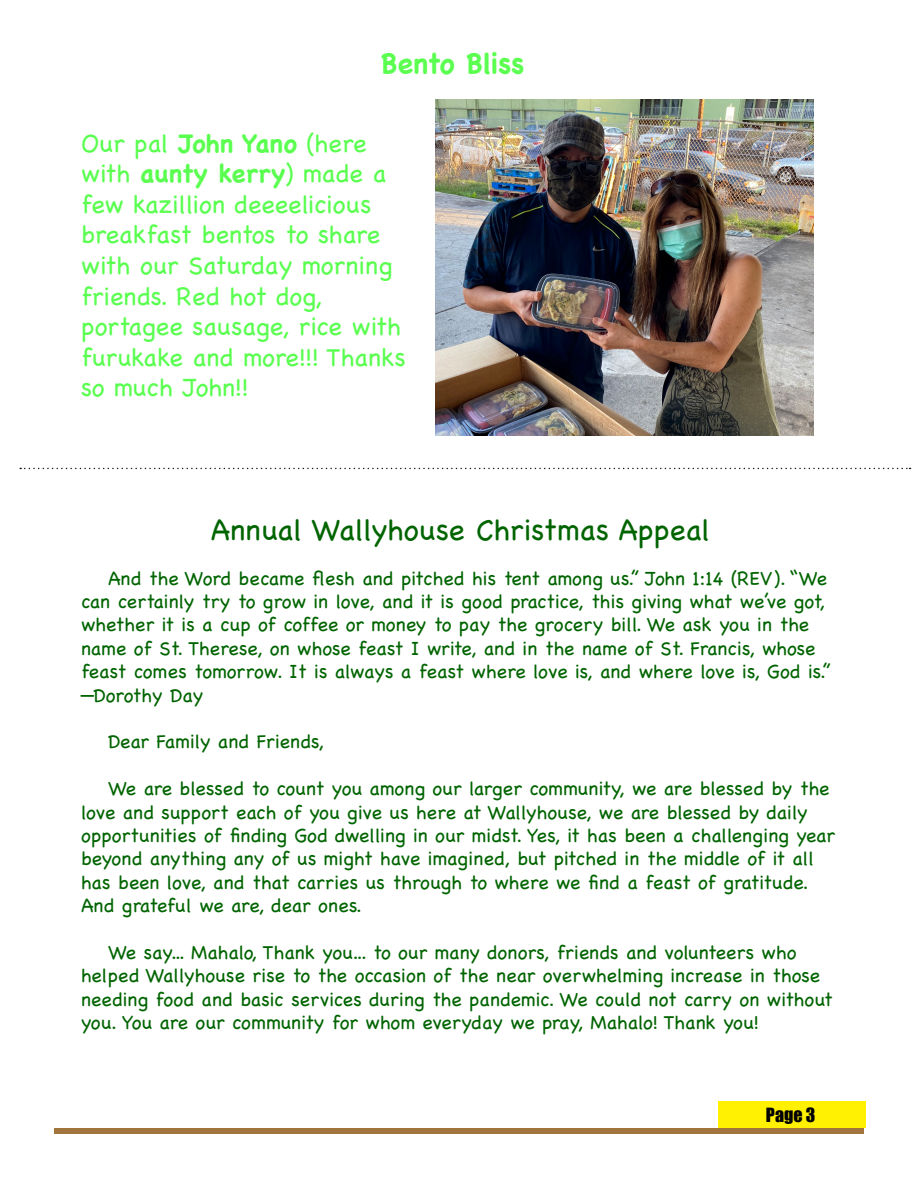
<style>
.page{position:relative;width:918px;height:1188px;background:#fff}
.page>*{position:absolute;margin:0;border:0;box-sizing:border-box;transform-origin:0 0}
.Body{font:30px "Chalkboard";color:#006400}
.Body-2{font:700 28.5px "Chalkboard";color:#5bff50}
.Body-3{font:25.5px/30.6px "Chalkboard";color:#5aff50}
.Body-4{font:19.5px/23.4px "Chalkboard";color:#006400}
.t1{font:18px "Impact";color:#000}
.s1{font-weight:700}
</style>
<div class="page">
<div style="left:54px;top:1128px;width:810px;height:6px;background:#a1753d"></div>
<div style="left:718px;top:1101px;width:148px;height:27px;background:#fff101"></div>
<svg style="left:20px;top:468px;width:891px;height:1px"></svg>
<img style="left:436px;top:100px;width:378px;height:336px">
<p class="Body-2" style="left:381px;top:47px;width:145px">Bento Bliss</p>
<p class="Body-3" style="left:81px;top:128px;width:326px">Our pal <span class="s1">John Yano</span> (here with <span class="s1">aunty kerry</span>) made a few kazillion deeeelicious breakfast bentos to share with our Saturday morning friends. Red hot dog, portagee sausage, rice with furukake and more!!! Thanks so much John!!</p>
<p class="Body" style="left:211px;top:512px;width:501px">Annual Wallyhouse Christmas Appeal</p>
<p class="Body-4" style="left:81px;top:566px;width:752px;text-indent:27px">And the Word became flesh and pitched his tent among us.” John 1:14 (REV). “We can certainly try to grow in love, and it is good practice, this giving what we’ve got, whether it is a cup of coffee or money to pay the grocery bill. We ask you in the name of St. Therese, on whose feast I write, and in the name of St. Francis, whose feast comes tomorrow. It is always a feast where love is, and where love is, God is.” —Dorothy Day</p>
<p class="Body-4" style="left:108px;top:730px;width:217px">Dear Family and Friends,</p>
<p class="Body-4" style="left:81px;top:777px;width:756px;text-indent:27px">We are blessed to count you among our larger community, we are blessed by the love and support each of you give us here at Wallyhouse, we are blessed by daily opportunities of finding God dwelling in our midst. Yes, it has been a challenging year beyond anything any of us might have imagined, but pitched in the middle of it all has been love, and that carries us through to where we find a feast of gratitude.<br>And grateful we are, dear ones.</p>
<p class="Body-4" style="left:81px;top:941px;width:753px;text-indent:27px">We say... Mahalo, Thank you... to our many donors, friends and volunteers who helped Wallyhouse rise to the occasion of the near overwhelming increase in those needing food and basic services during the pandemic. We could not carry on without you. You are our community for whom everyday we pray, Mahalo! Thank you!</p>
<p class="t1" style="left:766px;top:1101px;width:51px">Page 3</p>
</div>
